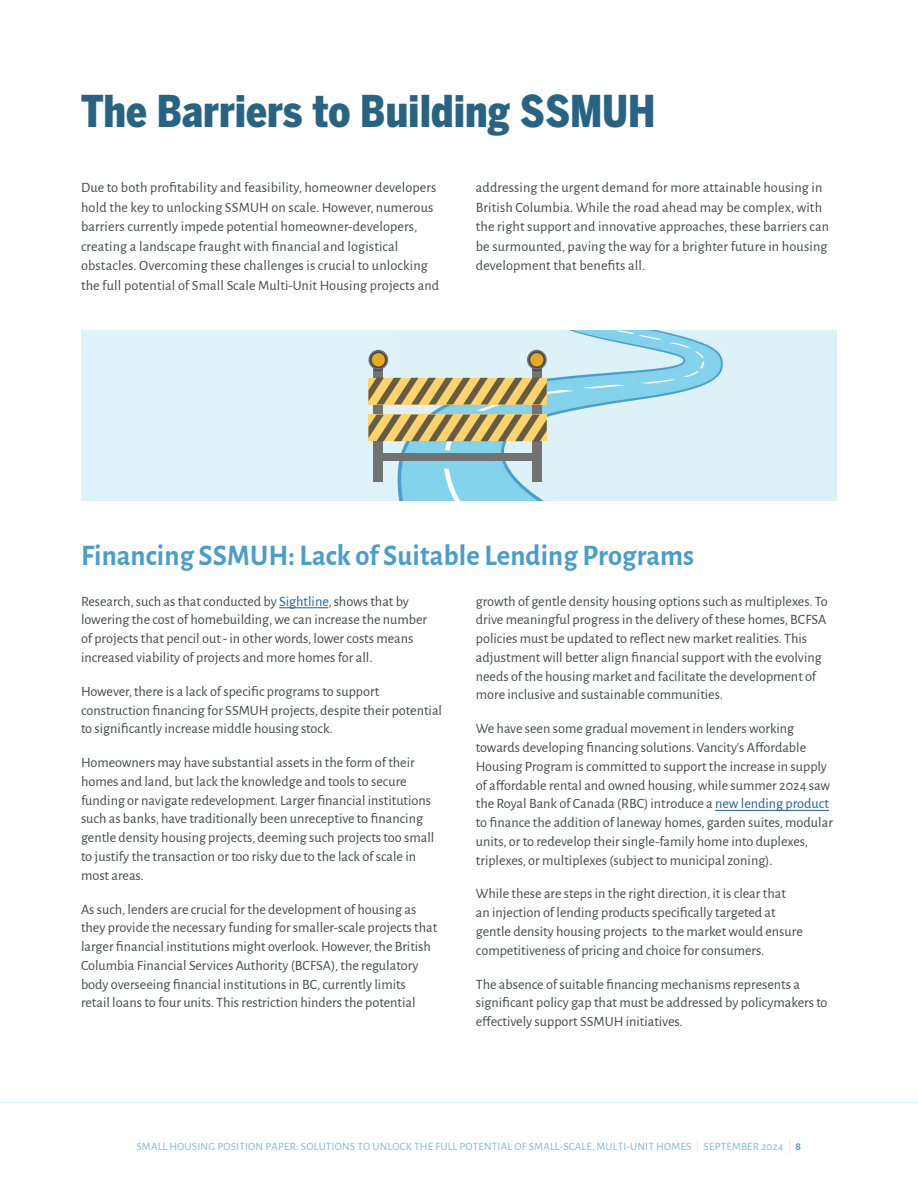
<style>
.page{position:relative;width:918px;height:1188px;background:#fff}
.page>*{position:absolute;margin:0;border:0;box-sizing:border-box;transform-origin:0 0}
.t1{font:900 condensed 43.5px "Benton Sans";color:#276383;scale:.95 1}
.t2{font:700 30px "Alegreya Sans";letter-spacing:.005em;color:#4a9eca;scale:.95 1}
.t3{font:14.25px/18.8px "Alegreya Sans";color:#454848}
.t4{font:11.25px "Alegreya Sans";letter-spacing:.015em;color:#83b5d7}
.s1{color:#215e9e}
.s2{font-weight:300;color:#ffd36b}
.s3{font-weight:700;color:#4a9eca}
</style>
<div class="page">
<hr style="left:0;top:1103px;width:918px;height:1px;background:#d3eef7">
<hr style="left:279px;top:607px;width:49px;height:1px;background:#215e9e">
<hr style="left:715px;top:810px;width:114px;height:1px;background:#215e9e">
<div style="left:81px;top:330px;width:756px;height:170px;background:#def2f9"></div>
<svg style="left:368px;top:330px;width:355px;height:170px"></svg>
<h1 class="t1" style="left:81px;top:85px;width:606px">The Barriers to Building SSMUH</h1>
<p class="t3" style="left:81px;top:177px;width:360px;line-height:19.5px">Due to both profitability and feasibility, homeowner developers hold the key to unlocking SSMUH on scale. However, numerous barriers currently impede potential homeowner-developers, creating a landscape fraught with financial and logistical obstacles. Overcoming these challenges is crucial to unlocking the full potential of Small Scale Multi-Unit Housing projects and</p>
<p class="t3" style="left:476px;top:177px;width:355px;line-height:19.5px">addressing the urgent demand for more attainable housing in British Columbia. While the road ahead may be complex, with the right support and innovative approaches, these barriers can be surmounted, paving the way for a brighter future in housing development that benefits all.</p>
<h2 class="t2" style="left:81px;top:533px;width:647px">Financing SSMUH: Lack of Suitable Lending Programs</h2>
<p class="t3" style="left:476px;top:591px;width:353px">growth of gentle density housing options such as multiplexes. To drive meaningful progress in the delivery of these homes, BCFSA policies must be updated to reflect new market realities. This adjustment will better align financial support with the evolving needs of the housing market and facilitate the development of more inclusive and sustainable communities.</p>
<p class="t3" style="left:476px;top:719px;width:359px">We have seen some gradual movement in lenders working towards developing financing solutions. Vancity’s Affordable Housing Program is committed to support the increase in supply of affordable rental and owned housing, while summer 2024 saw the Royal Bank of Canada (RBC) introduce a <span class="s1">new lending product </span>to finance the addition of laneway homes, garden suites, modular units, or to redevelop their single-family home into duplexes, triplexes, or multiplexes (subject to municipal zoning).</p>
<p class="t3" style="left:476px;top:884px;width:328px">While these are steps in the right direction, it is clear that an injection of lending products specifically targeted at gentle density housing projects to the market would ensure competitiveness of pricing and choice for consumers.</p>
<p class="t3" style="left:476px;top:974px;width:353px">The absence of suitable financing mechanisms represents a significant policy gap that must be addressed by policymakers to effectively support SSMUH initiatives.</p>
<p class="t3" style="left:81px;top:591px;width:348px">Research, such as that conducted by <span class="s1">Sightline</span>, shows that by lowering the cost of homebuilding, we can increase the number of projects that pencil out - in other words, lower costs means increased viability of projects and more homes for all.</p>
<p class="t3" style="left:81px;top:681px;width:363px">However, there is a lack of specific programs to support construction financing for SSMUH projects, despite their potential to significantly increase middle housing stock.</p>
<p class="t3" style="left:81px;top:753px;width:355px">Homeowners may have substantial assets in the form of their homes and land, but lack the knowledge and tools to secure funding or navigate redevelopment. Larger financial institutions such as banks, have traditionally been unreceptive to financing gentle density housing projects, deeming such projects too small to justify the transaction or too risky due to the lack of scale in most areas.</p>
<p class="t3" style="left:81px;top:899px;width:358px">As such, lenders are crucial for the development of housing as they provide the necessary funding for smaller-scale projects that larger financial institutions might overlook. However, the British Columbia Financial Services Authority (BCFSA), the regulatory body overseeing financial institutions in BC, currently limits retail loans to four units. This restriction hinders the potential</p>
<p class="t4" style="left:136px;top:1139px;width:666px">SMALL HOUSING POSITION PAPER: SOLUTIONS TO UNLOCK THE FULL POTENTIAL OF SMALL-SCALE, MULTI-UNIT HOMES <span class="s2">|</span> SEPTEMBER 2024 <span class="s2">|</span> <span class="s3">8</span></p>
</div>
